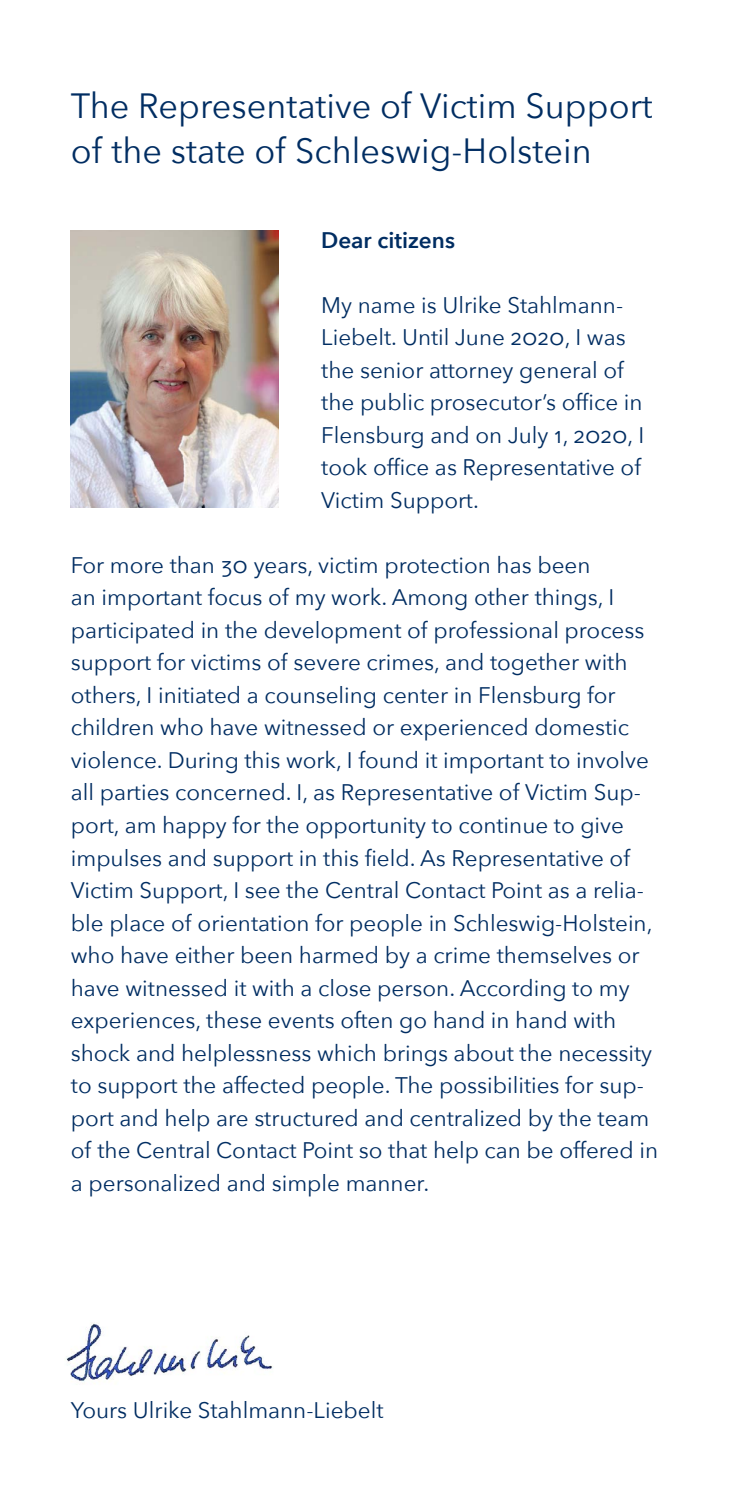
<style>
.page{position:relative;width:730px;height:1489px;background:#fff}
.page>*{position:absolute;margin:0;border:0;box-sizing:border-box;transform-origin:0 0}
.h2_-_headline{font:35px/45px "Avenir Next";color:#002d62}
.p_-_fließtext_standa{font:22.5px/32.5px "Avenir Next";color:#002d62}
.p_-_fließtext_abstan{font:22.5px/32.5px "Avenir Next";color:#002d62}
.p_-_fließtext_bold_a{font:600 22.5px "Avenir Next";color:#002d62}
</style>
<div class="page">
<img style="left:66px;top:1323px;width:207px;height:59px">
<img style="left:71px;top:230px;width:208px;height:278px">
<h2 class="h2_-_headline" style="left:71px;top:81px;width:583px">The Representative of Victim Support of the state of Schleswig-Holstein</h2>
<p class="p_-_fließtext_bold_a" style="left:321px;top:220px;width:135px">Dear citizens</p>
<p class="p_-_fließtext_abstan" style="left:321px;top:288px;width:324px">My name is Ulrike Stahlmann-<br>Liebelt. Until June 2020, I was the senior attorney general of the public prosecutor’s office in<br>Flensburg and on July 1, 2020, I took office as Representative of<br>Victim Support.</p>
<p class="p_-_fließtext_standa" style="left:71px;top:548px;width:589px">For more than 30 years, victim protection has been<br>an important focus of my work. Among other things, I participated in the development of professional process support for victims of severe crimes, and together with others, I initiated a counseling center in Flensburg for children who have witnessed or experienced domestic violence. During this work, I found it important to involve all parties concerned. I, as Representative of Victim Sup&shy;port, am happy for the opportunity to continue to give impulses and support in this field. As Representative of Victim Support, I see the Central Contact Point as a relia&shy;ble place of orientation for people in Schleswig-Holstein, who have either been harmed by a crime themselves or have witnessed it with a close person. According to my experiences, these events often go hand in hand with shock and helplessness which brings about the necessity to support the affected people. The possibilities for sup&shy;port and help are structured and centralized by the team of the Central Contact Point so that help can be offered in a personalized and simple manner.</p>
<p class="p_-_fließtext_standa" style="left:71px;top:1393px;width:314px">Yours Ulrike Stahlmann-Liebelt</p>
</div>
